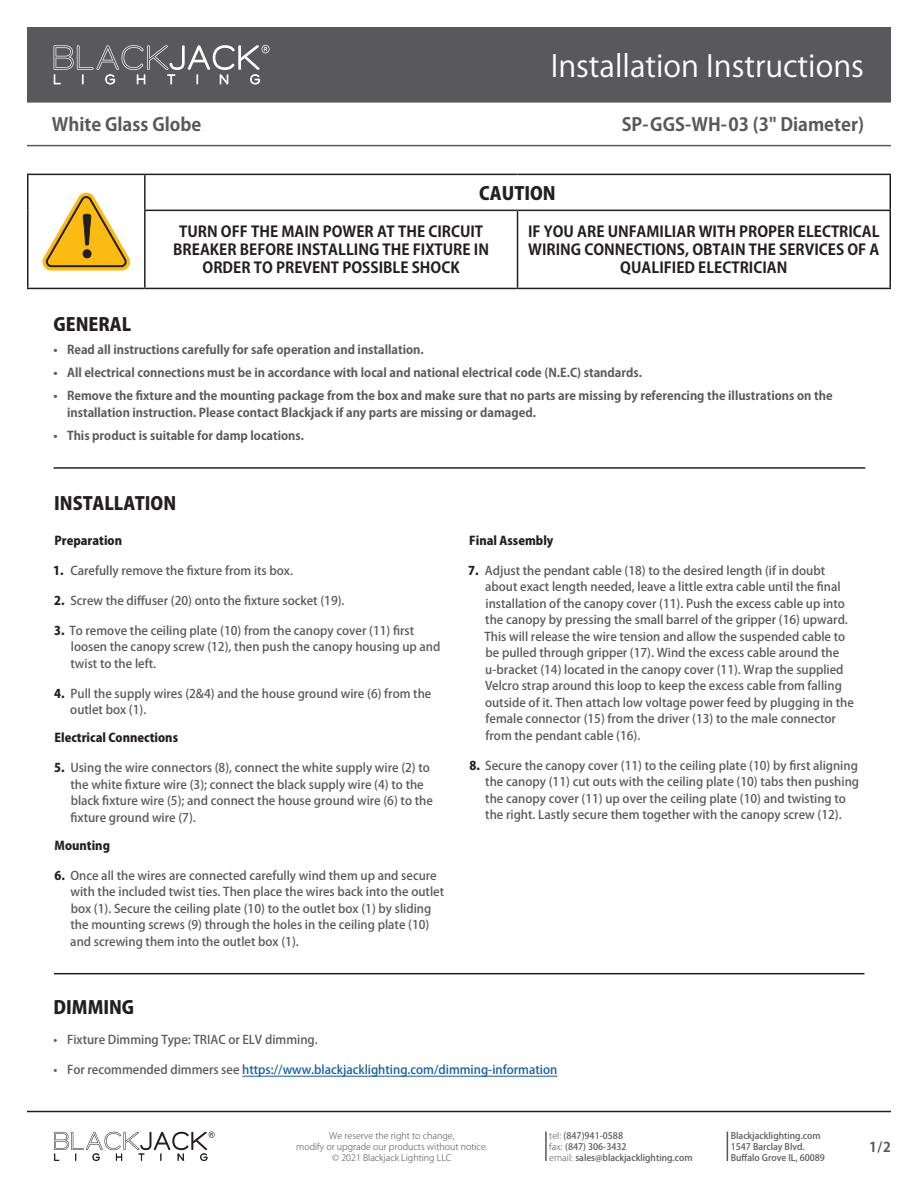
<style>
.page{position:relative;width:918px;height:1188px;background:#fff}
.page>*{position:absolute;margin:0;border:0;box-sizing:border-box;transform-origin:0 0}
.t1{font:30px "Koz Go Pro";color:#fff}
.t2{font:700 18px "Koz Go Pro";color:#59595c}
.Content_-_H1{font:800 18px "Koz Go Pro";color:#231f20}
.OC_-_Product_Caption{font:700 15px/18px "Koz Go Pro";color:#231f20;text-align:center}
.t3{font:700 13.5px "Koz Go Pro";color:#59595c}
.t4{font:500 12px/16.5px "Koz Go Pro";color:#59595c}
.t5{font:700 12px/16.5px "Koz Go Pro";color:#59595c}
.t6{font:500 12px "Koz Go Pro";color:#175d9e}
.Content_-_H1-2{font:800 12px "Koz Go Pro";color:#231f20}
.Content_-_H1_-_Insta{font:800 12px "Koz Go Pro";color:#231f20}
.t7{font:500 9px/10.8px "Koz Go Pro";color:#59595c}
.t8{font:300 9px/10.8px "Koz Go Pro";color:#59595c;text-align:center}
.s1{font-weight:800;color:#231f20}
.s2{color:#59595c}
.s3{font-weight:300}
</style>
<div class="page">
<div style="left:27px;top:27px;width:864px;height:76px;background:#59595c"></div>
<svg style="left:27px;top:144px;width:864px;height:1px"></svg>
<hr style="left:27px;top:145px;width:432px;height:1px;background:#59595c">
<hr style="left:459px;top:145px;width:432px;height:1px;background:#59595c">
<svg style="left:727px;top:1132px;width:1px;height:29px"></svg>
<hr style="left:545px;top:1132px;width:2px;height:29px;background:#59595c">
<svg style="left:54px;top:1131px;width:161px;height:30px"></svg>
<hr style="left:27px;top:1111px;width:864px;height:1px;background:#231f20">
<svg style="left:54px;top:45px;width:216px;height:40px"></svg>
<hr style="left:27px;top:174px;width:118px;height:1px;background:#231f20">
<hr style="left:27px;top:175px;width:1px;height:35px;background:#231f20">
<hr style="left:145px;top:174px;width:373px;height:1px;background:#231f20">
<hr style="left:144px;top:175px;width:2px;height:35px;background:#231f20">
<hr style="left:518px;top:174px;width:373px;height:1px;background:#231f20">
<hr style="left:890px;top:175px;width:1px;height:35px;background:#231f20">
<hr style="left:27px;top:210px;width:1px;height:78px;background:#231f20">
<hr style="left:144px;top:210px;width:374px;height:1px;background:#231f20">
<hr style="left:144px;top:211px;width:2px;height:77px;background:#231f20">
<hr style="left:518px;top:210px;width:373px;height:1px;background:#231f20">
<hr style="left:517px;top:211px;width:1px;height:77px;background:#231f20">
<hr style="left:890px;top:211px;width:1px;height:77px;background:#231f20">
<hr style="left:27px;top:288px;width:118px;height:1px;background:#231f20">
<hr style="left:145px;top:288px;width:373px;height:1px;background:#231f20">
<hr style="left:518px;top:288px;width:373px;height:1px;background:#231f20">
<svg style="left:43px;top:193px;width:87px;height:77px"></svg>
<hr style="left:242px;top:1076px;width:315px;height:1px;background:#175d9e">
<hr style="left:54px;top:467px;width:811px;height:2px;background:#231f20">
<hr style="left:54px;top:973px;width:810px;height:1px;background:#231f20">
<h1 class="t1" style="left:551px;top:46px;width:315px">Installation Instructions</h1>
<h2 class="t2" style="left:52px;top:113px;width:151px">White Glass Globe</h2>
<h2 class="t2" style="left:622px;top:113px;width:244px">SP-GGS-WH-03 (3" Diameter)</h2>
<p class="Content_-_H1" style="left:479px;top:181px;width:78px">CAUTION</p>
<p class="OC_-_Product_Caption" style="left:173px;top:224px;width:317px">TURN OFF THE MAIN POWER AT THE CIRCUIT<br>BREAKER BEFORE INSTALLING THE FIXTURE IN<br>ORDER TO PREVENT POSSIBLE SHOCK</p>
<p class="OC_-_Product_Caption" style="left:528px;top:224px;width:353px">IF YOU ARE UNFAMILIAR WITH PROPER ELECTRICAL<br>WIRING CONNECTIONS, OBTAIN THE SERVICES OF A<br>QUALIFIED ELECTRICIAN</p>
<p class="Content_-_H1" style="left:54px;top:312px;width:79px">GENERAL</p>
<p class="t5" style="left:54px;top:342px;width:372px">• Read all instructions carefully for safe operation and installation.</p>
<p class="t5" style="left:54px;top:365px;width:590px">• All electrical connections must be in accordance with local and national electrical code (N.E.C) standards.</p>
<p class="t5" style="left:67px;top:389px;width:767px;text-indent:-14px">• Remove the fixture and the mounting package from the box and make sure that no parts are missing by referencing the illustrations on the installation instruction. Please contact Blackjack if any parts are missing or damaged.</p>
<p class="t5" style="left:54px;top:428px;width:252px">• This product is suitable for damp locations.</p>
<p class="Content_-_H1" style="left:54px;top:492px;width:123px">INSTALLATION</p>
<p class="Content_-_H1-2" style="left:55px;top:533px;width:69px">Preparation</p>
<p class="t4" style="left:53px;top:563px;width:241px"><span class="s1">1.</span> Carefully remove the fixture from its box.</p>
<p class="t4" style="left:54px;top:593px;width:292px"><span class="s1">2.</span> Screw the diffuser (20) onto the fixture socket (19).</p>
<p class="t4" style="left:71px;top:623px;width:371px;text-indent:-16px"><span class="s1">3.</span> To remove the ceiling plate (10) from the canopy cover (11) first loosen the canopy screw (12), then push the canopy housing up and twist to the left.</p>
<p class="t4" style="left:70px;top:686px;width:363px;text-indent:-16px"><span class="s1">4.</span> Pull the supply wires (2&amp;4) and the house ground wire (6) from the outlet box (1).</p>
<p class="Content_-_H1-2" style="left:55px;top:730px;width:125px">Electrical Connections</p>
<p class="t4" style="left:71px;top:760px;width:364px;text-indent:-16px"><span class="s1">5.</span> Using the wire connectors (8), connect the white supply wire (2) to the white fixture wire (3); connect the black supply wire (4) to the black fixture wire (5); and connect the house ground wire (6) to the fixture ground wire (7).</p>
<p class="Content_-_H1-2" style="left:55px;top:837px;width:57px">Mounting</p>
<p class="t4" style="left:70px;top:868px;width:375px;text-indent:-16px"><span class="s1">6.</span> Once all the wires are connected carefully wind them up and secure with the included twist ties. Then place the wires back into the outlet box (1). Secure the ceiling plate (10) to the outlet box (1) by sliding the mounting screws (9) through the holes in the ceiling plate (10) and screwing them into the outlet box (1).</p>
<p class="Content_-_H1_-_Insta" style="left:469px;top:533px;width:86px">Final Assembly</p>
<p class="t4" style="left:484px;top:563px;width:371px;text-indent:-16px"><span class="s1">7.</span> Adjust the pendant cable (18) to the desired length (if in doubt about exact length needed, leave a little extra cable until the final installation of the canopy cover (11). Push the excess cable up into the canopy by pressing the small barrel of the gripper (16) upward.<br>This will release the wire tension and allow the suspended cable to be pulled through gripper (17). Wind the excess cable around the u-bracket (14) located in the canopy cover (11). Wrap the supplied Velcro strap around this loop to keep the excess cable from falling outside of it. Then attach low voltage power feed by plugging in the female connector (15) from the driver (13) to the male connector from the pendant cable (16).</p>
<p class="t4" style="left:485px;top:758px;width:375px;text-indent:-16px"><span class="s1">8.</span> Secure the canopy cover (11) to the ceiling plate (10) by first aligning the canopy (11) cut outs with the ceiling plate (10) tabs then pushing the canopy cover (11) up over the ceiling plate (10) and twisting to the right. Lastly secure them together with the canopy screw (12).</p>
<p class="Content_-_H1" style="left:54px;top:996px;width:82px">DIMMING</p>
<p class="t4" style="left:54px;top:1032px;width:266px">• Fixture Dimming Type: TRIAC or ELV dimming.</p>
<p class="t6" style="left:54px;top:1062px;width:505px"><span class="s2">• For recommended dimmers see</span> https://www.blackjacklighting.com/dimming-information</p>
<p class="t8" style="left:296px;top:1130px;width:193px">We reserve the right to change,<br>modify or upgrade our products without notice. © 2021 Blackjack Lighting LLC</p>
<p class="t7" style="left:549px;top:1131px;width:145px"><span class="s3">tel:</span> (847)941-0588<br><span class="s3">fax:</span> (847) 306-3432<br><span class="s3">email:</span> sales@blackjacklighting.com</p>
<p class="t7" style="left:731px;top:1131px;width:96px">Blackjacklighting.com<br>1547 Barclay Blvd.<br>Buffalo Grove IL, 60089</p>
<p class="t3" style="left:869px;top:1138px;width:23px">1/2</p>
</div>
